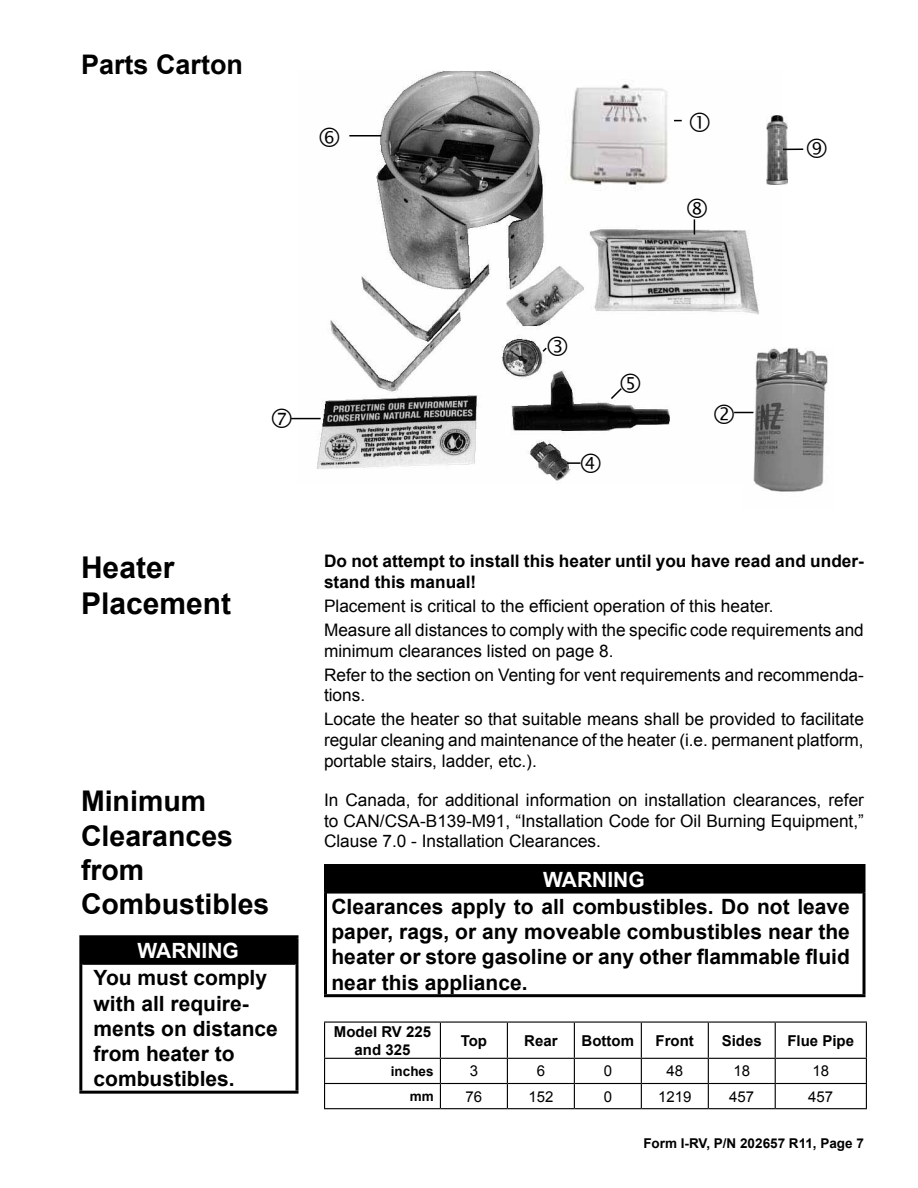
<style>
.page{position:relative;width:918px;height:1188px;background:#fff}
.page>*{position:absolute;margin:0;border:0;box-sizing:border-box;transform-origin:0 0}
.t1{font:700 30px/36px "Arial";color:#000}
.t2{font:700 28.5px/34.2px "Arial";color:#000}
.t3{font:700 27px "Arial";color:#000}
.t4{font:700 21px/25.2px "Arial";color:#000;text-align:justify}
.t5{font:700 21px "Arial";color:#fff}
.t6{font:17.25px/24px "Arial";color:#000}
.t7{font:700 17.25px/20.7px "Arial";color:#000}
.t8{font:700 15px/18px "Arial";color:#000;text-align:center}
.t9{font:15px "Arial";color:#000}
.t10{font:700 13.5px "Arial";color:#000}
</style>
<div class="page">
<img style="left:297px;top:71px;width:485px;height:410px">
<img style="left:766px;top:116px;width:22px;height:69px">
<hr style="left:783px;top:148px;width:20px;height:2px;background:#000">
<img style="left:743px;top:348px;width:85px;height:144px">
<hr style="left:349px;top:135px;width:32px;height:1px;background:#000">
<hr style="left:291px;top:418px;width:30px;height:1px;background:#000">
<div style="left:326px;top:866px;width:538px;height:27px;background:#000"></div>
<hr style="left:324px;top:864px;width:542px;height:3px;background:#000">
<hr style="left:324px;top:867px;width:3px;height:26px;background:#000">
<svg style="left:864px;top:867px;width:2px;height:26px"></svg>
<hr style="left:324px;top:893px;width:3px;height:101px;background:#000">
<svg style="left:862px;top:893px;width:4px;height:101px"></svg>
<hr style="left:324px;top:994px;width:542px;height:3px;background:#000">
<hr style="left:327px;top:892px;width:535px;height:2px;background:#000">
<div style="left:81px;top:937px;width:216px;height:27px;background:#000"></div>
<hr style="left:79px;top:935px;width:220px;height:3px;background:#000">
<hr style="left:79px;top:938px;width:3px;height:26px;background:#000">
<hr style="left:296px;top:938px;width:2px;height:26px;background:#000">
<hr style="left:79px;top:964px;width:3px;height:127px;background:#000">
<hr style="left:296px;top:964px;width:2px;height:127px;background:#000">
<hr style="left:79px;top:1091px;width:220px;height:3px;background:#000">
<hr style="left:82px;top:963px;width:214px;height:2px;background:#000">
<hr style="left:324px;top:1022px;width:116px;height:1px;background:#000">
<hr style="left:440px;top:1022px;width:67px;height:1px;background:#000">
<hr style="left:507px;top:1022px;width:67px;height:1px;background:#000">
<hr style="left:574px;top:1022px;width:67px;height:1px;background:#000">
<hr style="left:641px;top:1022px;width:67px;height:1px;background:#000">
<hr style="left:708px;top:1022px;width:67px;height:1px;background:#000">
<hr style="left:775px;top:1022px;width:92px;height:1px;background:#000">
<hr style="left:324px;top:1058px;width:116px;height:1px;background:#000">
<hr style="left:440px;top:1058px;width:67px;height:1px;background:#000">
<hr style="left:507px;top:1058px;width:67px;height:1px;background:#000">
<hr style="left:574px;top:1058px;width:67px;height:1px;background:#000">
<hr style="left:641px;top:1058px;width:67px;height:1px;background:#000">
<hr style="left:708px;top:1058px;width:67px;height:1px;background:#000">
<hr style="left:775px;top:1058px;width:92px;height:1px;background:#000">
<hr style="left:324px;top:1083px;width:116px;height:1px;background:#000">
<hr style="left:440px;top:1083px;width:67px;height:1px;background:#000">
<hr style="left:507px;top:1083px;width:67px;height:1px;background:#000">
<hr style="left:574px;top:1083px;width:67px;height:1px;background:#000">
<hr style="left:641px;top:1083px;width:67px;height:1px;background:#000">
<hr style="left:708px;top:1083px;width:67px;height:1px;background:#000">
<hr style="left:775px;top:1083px;width:92px;height:1px;background:#000">
<hr style="left:324px;top:1108px;width:116px;height:1px;background:#000">
<hr style="left:440px;top:1108px;width:67px;height:1px;background:#000">
<hr style="left:507px;top:1108px;width:67px;height:1px;background:#000">
<hr style="left:574px;top:1108px;width:67px;height:1px;background:#000">
<hr style="left:641px;top:1108px;width:67px;height:1px;background:#000">
<hr style="left:708px;top:1108px;width:67px;height:1px;background:#000">
<hr style="left:775px;top:1108px;width:92px;height:1px;background:#000">
<hr style="left:324px;top:1023px;width:1px;height:35px;background:#000">
<svg style="left:324px;top:1059px;width:1px;height:49px"></svg>
<hr style="left:440px;top:1023px;width:1px;height:35px;background:#000">
<hr style="left:507px;top:1023px;width:1px;height:35px;background:#000">
<hr style="left:574px;top:1023px;width:1px;height:35px;background:#000">
<hr style="left:641px;top:1023px;width:1px;height:35px;background:#000">
<hr style="left:708px;top:1023px;width:1px;height:35px;background:#000">
<hr style="left:775px;top:1023px;width:1px;height:35px;background:#000">
<hr style="left:866px;top:1023px;width:1px;height:35px;background:#000">
<svg style="left:440px;top:1059px;width:1px;height:49px"></svg>
<svg style="left:507px;top:1059px;width:1px;height:49px"></svg>
<svg style="left:574px;top:1059px;width:1px;height:49px"></svg>
<svg style="left:641px;top:1059px;width:1px;height:49px"></svg>
<svg style="left:708px;top:1059px;width:1px;height:49px"></svg>
<svg style="left:775px;top:1059px;width:1px;height:49px"></svg>
<svg style="left:866px;top:1059px;width:1px;height:49px"></svg>
<img style="left:566px;top:80px;width:108px;height:111px">
<svg style="left:690px;top:112px;width:20px;height:20px"></svg>
<svg style="left:320px;top:127px;width:19px;height:20px"></svg>
<svg style="left:687px;top:199px;width:20px;height:36px"></svg>
<svg style="left:541px;top:336px;width:26px;height:20px"></svg>
<svg style="left:609px;top:373px;width:31px;height:28px"></svg>
<svg style="left:567px;top:453px;width:34px;height:20px"></svg>
<svg style="left:714px;top:404px;width:39px;height:20px"></svg>
<h3 class="t3" style="left:81px;top:46px;width:164px">Parts Carton</h3>
<h1 class="t1" style="left:81px;top:551px;width:152px">Heater<br>Placement</h1>
<p class="t7" style="left:324px;top:552px;width:541px">Do not attempt to install this heater until you have read and under&shy;stand this manual!</p>
<p class="t6" style="left:324px;top:594px;width:541px">Placement is critical to the efficient operation of this heater.<br>Measure all distances to comply with the specific code requirements and</p>
<p class="t6" style="left:324px;top:639px;width:541px">minimum clearances listed on page 8.<br>Refer to the section on Venting for vent requirements and recommenda-</p>
<p class="t6" style="left:324px;top:683px;width:541px">tions.<br>Locate the heater so that suitable means shall be provided to facilitate</p>
<p class="t6" style="left:324px;top:730px;width:541px;line-height:20.7px">regular cleaning and maintenance of the heater (i.e. permanent platform, portable stairs, ladder, etc.).</p>
<h2 class="t2" style="left:81px;top:785px;width:190px">Minimum<br>Clearances from<br>Combustibles</h2>
<p class="t6" style="left:324px;top:790px;width:542px;line-height:20.7px;text-align:justify">In Canada, for additional information on installation clearances, refer to CAN/CSA-B139-M91, “Installation Code for Oil Burning Equipment,” Clause 7.0 - Installation Clearances.</p>
<p class="t5" style="left:543px;top:865px;width:103px">WARNING</p>
<p class="t4" style="left:332px;top:895px;width:520px">Clearances apply to all combustibles. Do not leave paper, rags, or any moveable combustibles near the heater or store gasoline or any other flammable fluid near this appliance.</p>
<p class="t5" style="left:138px;top:937px;width:103px">WARNING</p>
<p class="t4" style="left:94px;top:966px;width:186px;text-align:left">You must comply with all require&shy;ments on distance from heater to combustibles.</p>
<p class="t8" style="left:334px;top:1023px;width:99px">Model RV 225 and 325</p>
<p class="t8" style="left:461px;top:1032px;width:28px">Top</p>
<p class="t8" style="left:524px;top:1032px;width:35px">Rear</p>
<p class="t8" style="left:582px;top:1032px;width:54px">Bottom</p>
<p class="t8" style="left:656px;top:1032px;width:40px">Front</p>
<p class="t8" style="left:722px;top:1032px;width:42px">Sides</p>
<p class="t8" style="left:787px;top:1032px;width:68px">Flue Pipe</p>
<p class="t10" style="left:391px;top:1062px;width:44px">inches</p>
<p class="t9" style="left:470px;top:1061px;width:10px">3</p>
<p class="t9" style="left:537px;top:1061px;width:10px">6</p>
<p class="t9" style="left:604px;top:1061px;width:10px">0</p>
<p class="t9" style="left:666px;top:1061px;width:18px">48</p>
<p class="t9" style="left:733px;top:1061px;width:18px">18</p>
<p class="t9" style="left:812px;top:1061px;width:18px">18</p>
<p class="t10" style="left:410px;top:1087px;width:26px">mm</p>
<p class="t9" style="left:466px;top:1086px;width:18px">76</p>
<p class="t9" style="left:528px;top:1086px;width:27px">152</p>
<p class="t9" style="left:604px;top:1086px;width:10px">0</p>
<p class="t9" style="left:658px;top:1086px;width:35px">1219</p>
<p class="t9" style="left:729px;top:1086px;width:27px">457</p>
<p class="t9" style="left:808px;top:1086px;width:27px">457</p>
<p class="t10" style="left:643px;top:1135px;width:222px">Form I-RV, P/N 202657 R11, Page 7</p>
</div>
